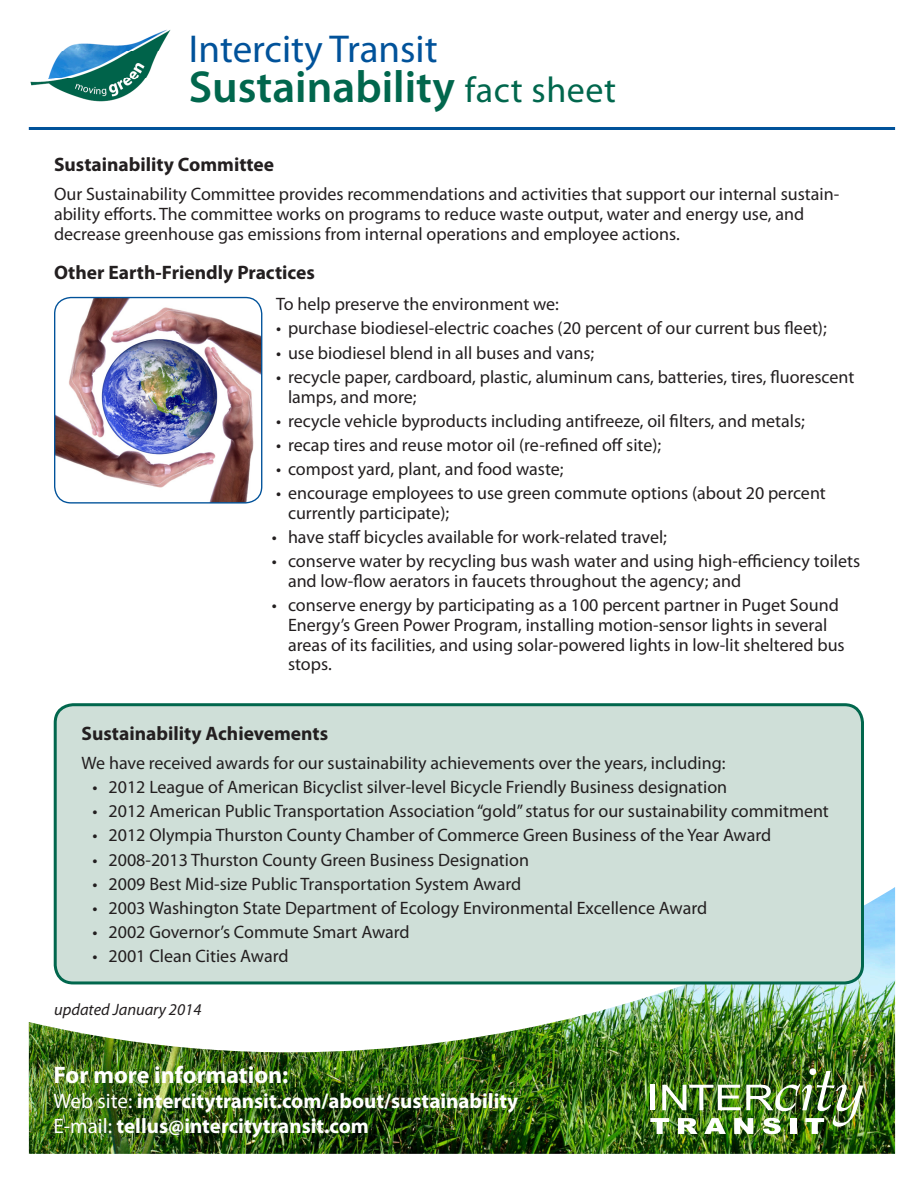
<style>
.page{position:relative;width:918px;height:1188px;background:#fff}
.page>*{position:absolute;margin:0;border:0;box-sizing:border-box;transform-origin:0 0}
.t1{font:600 45px "Myriad Pro";color:#01674d}
.t2{font:39px "Myriad Pro";color:#01529a}
.t3{font:700 24px "Myriad Pro";color:#fff}
.t4{font:700 21px "Myriad Pro";color:#fff}
.t5{font:700 19.5px "Myriad Pro";color:#231f20}
.t6{font:18px/19.8px "Myriad Pro";color:#231f20}
.t7{font:italic 16.5px "Myriad Pro";color:#231f20}
.s1{font-weight:400;font-size:36px}
.s2{font-weight:400}
</style>
<div class="page">
<img style="left:29px;top:887px;width:866px;height:267px">
<img style="left:650px;top:1068px;width:213px;height:66px">
<hr style="left:29px;top:127px;width:866px;height:3px;background:#01529a">
<img style="left:55px;top:298px;width:207px;height:205px">
<div style="left:54px;top:297px;width:208px;height:207px;border:1px solid #01529a;border-radius:16px"></div>
<div style="left:55px;top:705px;width:807px;height:278px;background:#cfdfd8;border-radius:18px"></div>
<div style="left:54px;top:703px;width:810px;height:281px;border:3px solid #01674d;border-radius:18px"></div>
<img style="left:30px;top:29px;width:141px;height:73px">
<p class="t2" style="left:189px;top:25px;width:250px">Intercity Transit</p>
<p class="t1" style="left:189px;top:58px;width:429px">Sustainability <span class="s1">fact sheet</span></p>
<p class="t5" style="left:54px;top:152px;width:222px">Sustainability Committee</p>
<p class="t6" style="left:54px;top:184px;width:787px">Our Sustainability Committee provides recommendations and activities that support our internal sustain&shy;ability efforts. The committee works on programs to reduce waste output, water and energy use, and</p>
<p class="t6" style="left:54px;top:224px;width:627px">decrease greenhouse gas emissions from internal operations and employee actions.</p>
<p class="t5" style="left:54px;top:260px;width:262px">Other Earth-Friendly Practices</p>
<p class="t6" style="left:276px;top:294px;width:284px">To help preserve the environment we:</p>
<p class="t6" style="left:276px;top:318px;width:552px">• purchase biodiesel-electric coaches (20 percent of our current bus fleet);</p>
<p class="t6" style="left:276px;top:342px;width:320px">• use biodiesel blend in all buses and vans;</p>
<p class="t6" style="left:288px;top:367px;width:568px;text-indent:-12px">• recycle paper, cardboard, plastic, aluminum cans, batteries, tires, fluorescent lamps, and more;</p>
<p class="t6" style="left:276px;top:410px;width:530px">• recycle vehicle byproducts including antifreeze, oil filters, and metals;</p>
<p class="t6" style="left:276px;top:435px;width:387px">• recap tires and reuse motor oil (re-refined off site);</p>
<p class="t6" style="left:276px;top:459px;width:289px">• compost yard, plant, and food waste;</p>
<p class="t6" style="left:288px;top:483px;width:539px;text-indent:-12px">• encourage employees to use green commute options (about 20 percent currently participate);</p>
<p class="t6" style="left:272px;top:527px;width:397px">• have staff bicycles available for work-related travel;</p>
<p class="t6" style="left:288px;top:551px;width:574px;text-indent:-16px">• conserve water by recycling bus wash water and using high-efficiency toilets and low-flow aerators in faucets throughout the agency; and</p>
<p class="t6" style="left:288px;top:595px;width:558px;text-indent:-16px">• conserve energy by participating as a 100 percent partner in Puget Sound Energy’s Green Power Program, installing motion-sensor lights in several areas of its facilities, and using solar-powered lights in low-lit sheltered bus stops.</p>
<p class="t5" style="left:82px;top:721px;width:248px">Sustainability Achievements</p>
<p class="t6" style="left:82px;top:753px;width:645px">We have received awards for our sustainability achievements over the years, including:</p>
<p class="t6" style="left:92px;top:777px;width:636px">• 2012 League of American Bicyclist silver-level Bicycle Friendly Business designation</p>
<p class="t6" style="left:92px;top:801px;width:738px">• 2012 American Public Transportation Association “gold” status for our sustainability commitment</p>
<p class="t6" style="left:92px;top:825px;width:680px">• 2012 Olympia Thurston County Chamber of Commerce Green Business of the Year Award</p>
<p class="t6" style="left:92px;top:849px;width:438px">• 2008-2013 Thurston County Green Business Designation</p>
<p class="t6" style="left:92px;top:873px;width:430px">• 2009 Best Mid-size Public Transportation System Award</p>
<p class="t6" style="left:92px;top:898px;width:616px">• 2003 Washington State Department of Ecology Environmental Excellence Award</p>
<p class="t6" style="left:92px;top:922px;width:319px">• 2002 Governor’s Commute Smart Award</p>
<p class="t6" style="left:92px;top:946px;width:198px">• 2001 Clean Cities Award</p>
<p class="t7" style="left:54px;top:999px;width:149px">updated January 2014</p>
<p class="t3" style="left:54px;top:1059px;width:236px">For more information:</p>
<p class="t4" style="left:54px;top:1087px;width:466px"><span class="s2">Web site:</span> intercitytransit.com/about/sustainability</p>
<p class="t4" style="left:54px;top:1112px;width:317px"><span class="s2">E-mail:</span> tellus@intercitytransit.com</p>
</div>
